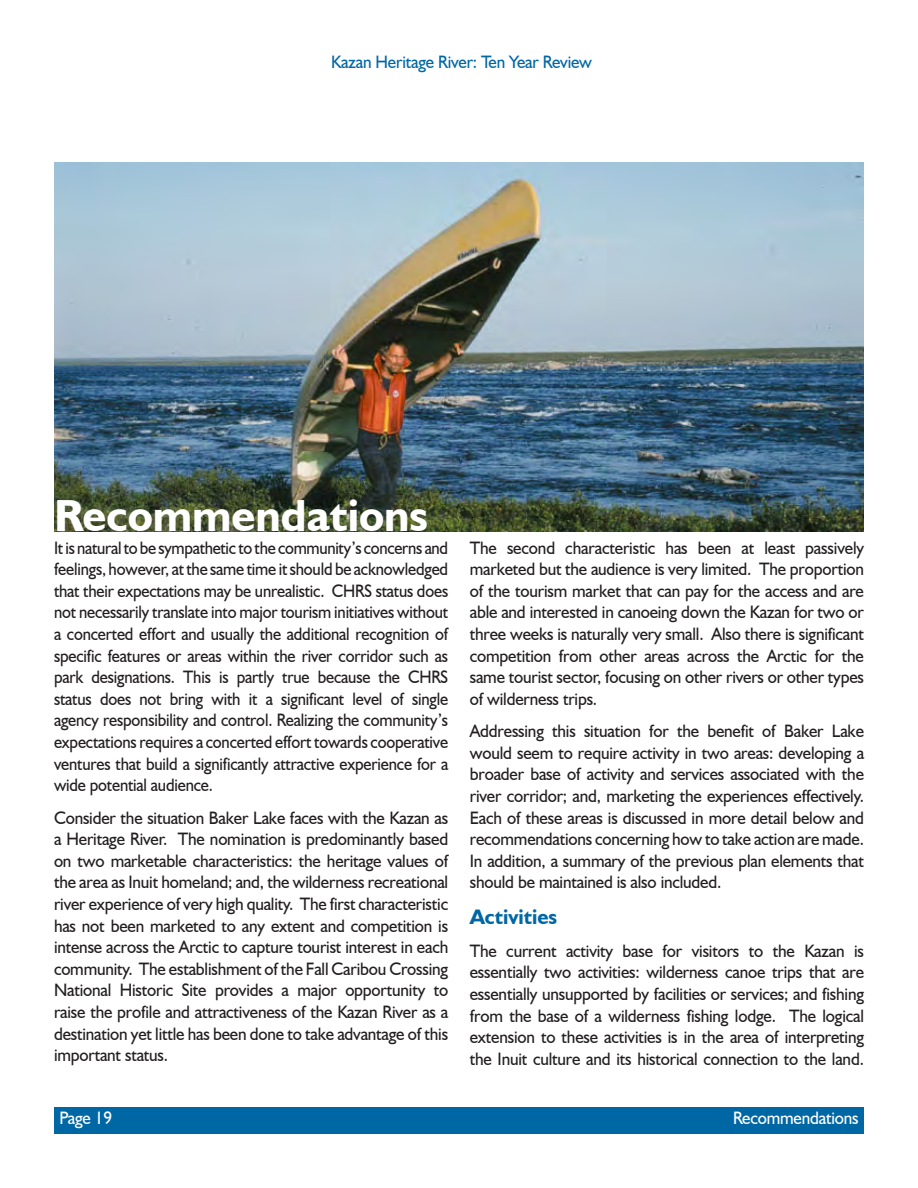
<style>
.page{position:relative;width:918px;height:1188px;background:#fff}
.page>*{position:absolute;margin:0;border:0;box-sizing:border-box;transform-origin:0 0}
.t1{font:700 45px "Humanist 521 BT";color:#fff}
.t2{font:700 21px "Humanist 521 BT";color:#0067a5}
.t3{font:18px/21.6px "Humanist 521 BT";letter-spacing:-.01em;color:#231f20;text-align:justify;scale:.95 1}
.t4{font:18px/21.6px "Humanist 521 BT";letter-spacing:-.01em;color:#231f20;text-align:justify;scale:.92 1}
.t5{font:18px "Humanist 521 BT";letter-spacing:-.01em;color:#0067a5;scale:.95 1}
.t6{font:18px "Humanist 521 BT";letter-spacing:-.01em;color:#fff;scale:.95 1}
</style>
<div class="page">
<div style="left:54px;top:1107px;width:810px;height:27px;background:#0067a5"></div>
<img style="left:54px;top:162px;width:810px;height:369px">
<p class="t5" style="left:331px;top:50px;width:276px">Kazan Heritage River: Ten Year Review</p>
<h1 class="t1" style="left:54px;top:487px;width:376px">Recommendations</h1>
<p class="t4" style="left:54px;top:536px;width:430px">It is natural to be sympathetic to the community’s concerns and feelings, however, at the same time it should be acknowledged that their expectations may be unrealistic. CHRS status does not necessarily translate into major tourism initiatives without a concerted effort and usually the additional recognition of specific features or areas within the river corridor such as park designations. This is partly true because the CHRS status does not bring with it a significant level of single agency responsibility and control. Realizing the community’s expectations requires a concerted effort towards cooperative ventures that build a significantly attractive experience for a wide potential audience.</p>
<p class="t3" style="left:54px;top:806px;width:417px">Consider the situation Baker Lake faces with the Kazan as a Heritage River. The nomination is predominantly based on two marketable characteristics: the heritage values of the area as Inuit homeland; and, the wilderness recreational river experience of very high quality. The first characteristic has not been marketed to any extent and competition is intense across the Arctic to capture tourist interest in each community. The establishment of the Fall Caribou Crossing National Historic Site provides a major opportunity to raise the profile and attractiveness of the Kazan River as a destination yet little has been done to take advantage of this important status.</p>
<p class="t6" style="left:59px;top:1106px;width:57px">Page 19</p>
<p class="t3" style="left:470px;top:536px;width:417px">The second characteristic has been at least passively marketed but the audience is very limited. The proportion of the tourism market that can pay for the access and are able and interested in canoeing down the Kazan for two or three weeks is naturally very small. Also there is significant competition from other areas across the Arctic for the same tourist sector, focusing on other rivers or other types of wilderness trips.</p>
<p class="t3" style="left:470px;top:720px;width:417px">Addressing this situation for the benefit of Baker Lake would seem to require activity in two areas: developing a broader base of activity and services associated with the river corridor; and, marketing the experiences effectively.<br>Each of these areas is discussed in more detail below and recommendations concerning how to take action are made.<br>In addition, a summary of the previous plan elements that should be maintained is also included.</p>
<p class="t2" style="left:470px;top:904px;width:89px">Activities</p>
<p class="t3" style="left:470px;top:940px;width:417px">The current activity base for visitors to the Kazan is essentially two activities: wilderness canoe trips that are essentially unsupported by facilities or services; and fishing from the base of a wilderness fishing lodge. The logical extension to these activities is in the area of interpreting the Inuit culture and its historical connection to the land.</p>
<p class="t6" style="left:733px;top:1106px;width:134px">Recommendations</p>
</div>
